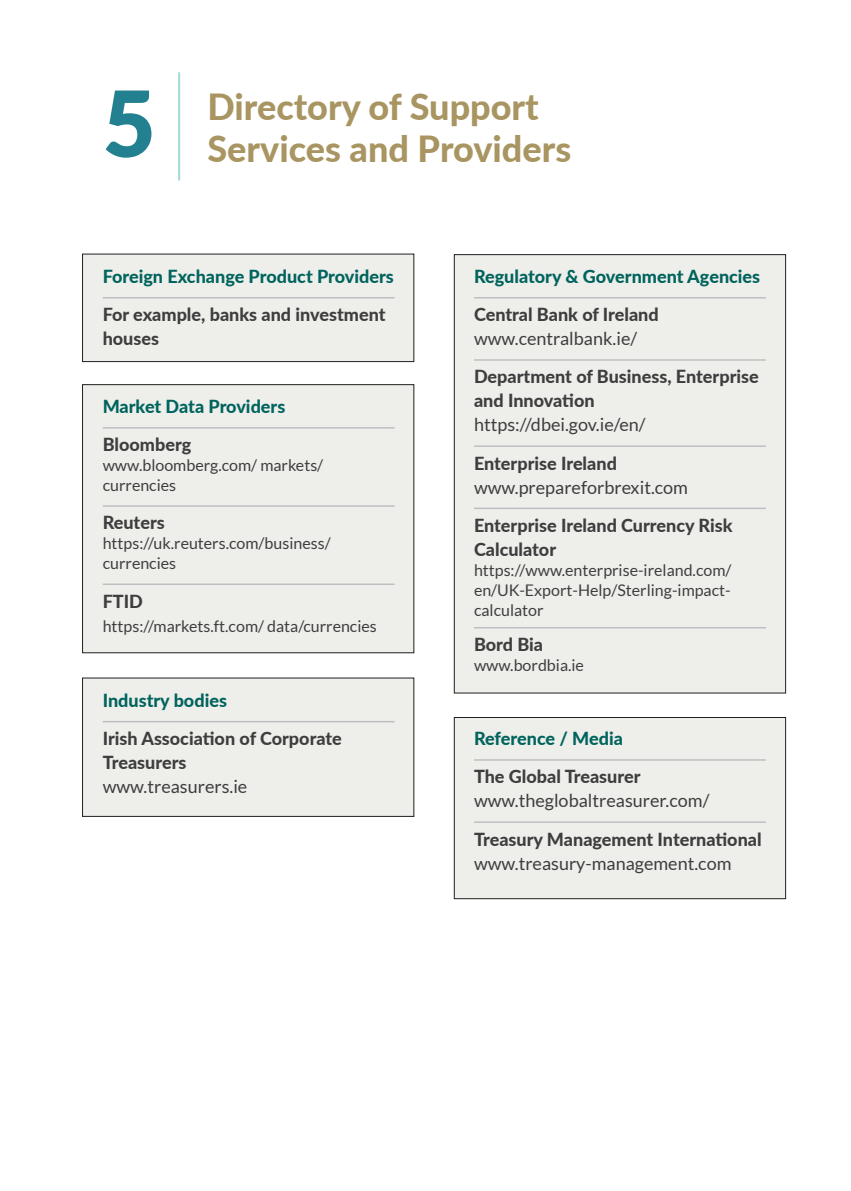
<style>
.page{position:relative;width:851px;height:1191px;background:#fff}
.page>*{position:absolute;margin:0;border:0;box-sizing:border-box;transform-origin:0 0}
.Paragraph_Style_2{font:900 91.2px "Lato";color:#238090}
.Paragraph_Style_2-2{font:800 36px "Lato";color:#a89561}
.bank{font:800 18px/24px "Lato";color:#3e3e3f}
.web{font:18px "Lato";color:#3e3e3f}
.FX{font:800 18px "Lato";color:#00645d}
.web-2{font:16px/20px "Lato";color:#3e3e3f}
</style>
<div class="page">
<div style="left:82px;top:254px;width:332px;height:107px;background:#eeeeeb"></div>
<div style="left:82px;top:254px;width:332px;height:108px;border:1px solid #231f20"></div>
<div style="left:82px;top:385px;width:332px;height:268px;background:#eeeeeb"></div>
<div style="left:82px;top:384px;width:332px;height:269px;border:1px solid #231f20"></div>
<div style="left:82px;top:678px;width:332px;height:138px;background:#eeeeeb"></div>
<div style="left:454px;top:717px;width:331px;height:181px;background:#eeeeeb"></div>
<div style="left:454px;top:717px;width:331px;height:182px;border:1px solid #231f20"></div>
<div style="left:454px;top:255px;width:331px;height:438px;background:#eeeeeb"></div>
<div style="left:454px;top:254px;width:331px;height:439px;border:1px solid #231f20"></div>
<hr style="left:103px;top:297px;width:291px;height:1px;background:#bcbdc0">
<hr style="left:103px;top:427px;width:291px;height:1px;background:#bcbdc0">
<hr style="left:103px;top:505px;width:291px;height:2px;background:#bcbdc0">
<hr style="left:103px;top:583px;width:291px;height:2px;background:#bcbdc0">
<hr style="left:103px;top:721px;width:291px;height:1px;background:#bcbdc0">
<hr style="left:474px;top:297px;width:291px;height:1px;background:#bcbdc0">
<hr style="left:474px;top:359px;width:291px;height:2px;background:#bcbdc0">
<hr style="left:474px;top:445px;width:291px;height:2px;background:#bcbdc0">
<hr style="left:474px;top:507px;width:291px;height:2px;background:#bcbdc0">
<hr style="left:474px;top:627px;width:291px;height:1px;background:#bcbdc0">
<hr style="left:474px;top:759px;width:291px;height:1px;background:#bcbdc0">
<hr style="left:474px;top:821px;width:291px;height:2px;background:#bcbdc0">
<hr style="left:178px;top:72px;width:2px;height:108px;background:#a0d9d8">
<p class="Paragraph_Style_2" style="left:103px;top:55px;width:54px">5</p>
<p class="Paragraph_Style_2-2" style="left:207px;top:80px;width:333px">Directory of Support</p>
<p class="Paragraph_Style_2-2" style="left:207px;top:122px;width:365px">Services and Providers</p>
<p class="FX" style="left:103px;top:263px;width:292px">Foreign Exchange Product Providers</p>
<p class="bank" style="left:103px;top:302px;width:284px">For example, banks and investment houses</p>
<p class="FX" style="left:103px;top:393px;width:184px">Market Data Providers</p>
<p class="bank" style="left:103px;top:432px;width:90px">Bloomberg</p>
<p class="web-2" style="left:103px;top:455px;width:222px">www.bloomberg.com/ markets/ currencies</p>
<p class="bank" style="left:103px;top:510px;width:64px">Reuters</p>
<p class="web-2" style="left:103px;top:533px;width:229px">https://uk.reuters.com/business/ currencies</p>
<p class="bank" style="left:103px;top:588px;width:42px">FTID</p>
<p class="web-2" style="left:103px;top:616px;width:275px">https://markets.ft.com/ data/currencies</p>
<p class="FX" style="left:103px;top:687px;width:126px">Industry bodies</p>
<p class="bank" style="left:103px;top:725px;width:240px">Irish Association of Corporate<br>Treasurers</p>
<p class="web" style="left:103px;top:776px;width:146px">www.treasurers.ie</p>
<p class="FX" style="left:474px;top:263px;width:288px">Regulatory &amp; Government Agencies</p>
<p class="bank" style="left:474px;top:302px;width:186px">Central Bank of Ireland</p>
<p class="web" style="left:474px;top:329px;width:165px">www.centralbank.ie/</p>
<p class="bank" style="left:474px;top:364px;width:286px">Department of Business, Enterprise and Innovation</p>
<p class="web" style="left:474px;top:415px;width:173px">https://dbei.gov.ie/en/</p>
<p class="bank" style="left:474px;top:450px;width:144px">Enterprise Ireland</p>
<p class="web" style="left:474px;top:477px;width:215px">www.prepareforbrexit.com</p>
<p class="bank" style="left:474px;top:512px;width:260px">Enterprise Ireland Currency Risk<br>Calculator</p>
<p class="web-2" style="left:474px;top:560px;width:259px;text-align:justify">https://www.enterprise-ireland.com/ en/UK-Export-Help/Sterling-impact&shy;calculator</p>
<p class="bank" style="left:474px;top:632px;width:71px">Bord Bia</p>
<p class="web-2" style="left:474px;top:655px;width:111px">www.bordbia.ie</p>
<p class="FX" style="left:474px;top:725px;width:150px">Reference / Media</p>
<p class="bank" style="left:474px;top:764px;width:168px">The Global Treasurer</p>
<p class="web" style="left:474px;top:791px;width:237px">www.theglobaltreasurer.com/</p>
<p class="bank" style="left:474px;top:826px;width:289px">Treasury Management International</p>
<p class="web" style="left:474px;top:853px;width:259px">www.treasury-management.com</p>
</div>
